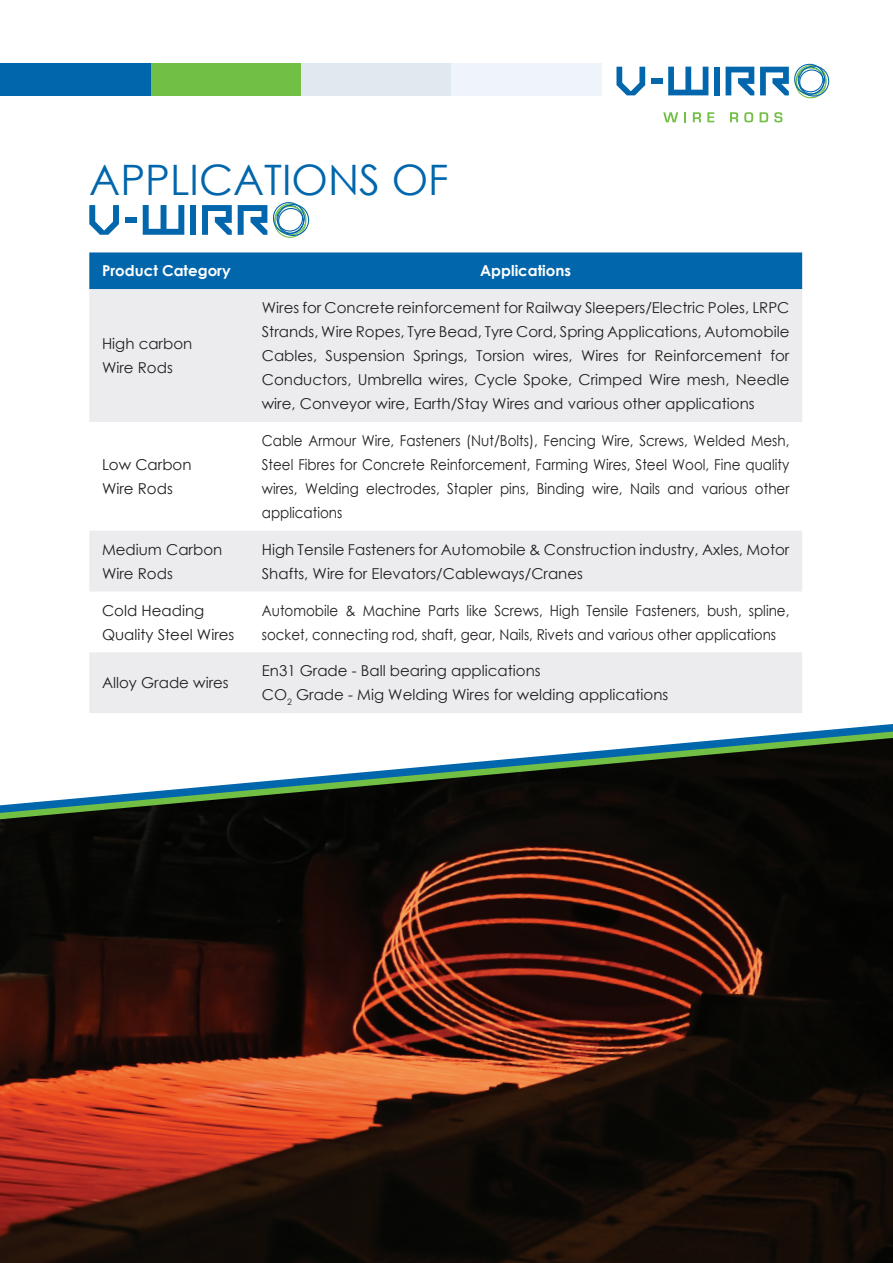
<style>
.page{position:relative;width:893px;height:1263px;background:#fff}
.page>*{position:absolute;margin:0;border:0;box-sizing:border-box;transform-origin:0 0}
.t1{font:42px "Century Gothic";color:#0166ac}
.t2{font:15px/24px "Century Gothic";color:#231f20}
.t3{font:15px/24px "Century Gothic";color:#231f20;text-align:justify;scale:.9 1}
.t4{font:700 15px "Century Gothic";color:#fff}
</style>
<div class="page">
<img style="left:0;top:738px;width:893px;height:525px">
<div style="left:0;top:64px;width:150px;height:32px;background:#0166ac"></div>
<div style="left:151px;top:64px;width:150px;height:32px;background:#71bf44"></div>
<div style="left:301px;top:64px;width:150px;height:32px;background:#e0e9f0"></div>
<div style="left:451px;top:64px;width:150px;height:32px;background:#eff4fa"></div>
<svg style="left:663px;top:112px;width:15px;height:10px"></svg>
<svg style="left:684px;top:112px;width:2px;height:10px"></svg>
<svg style="left:693px;top:112px;width:8px;height:10px"></svg>
<svg style="left:707px;top:112px;width:7px;height:10px"></svg>
<svg style="left:730px;top:112px;width:8px;height:10px"></svg>
<svg style="left:744px;top:112px;width:9px;height:10px"></svg>
<svg style="left:760px;top:112px;width:8px;height:10px"></svg>
<svg style="left:774px;top:112px;width:8px;height:10px"></svg>
<div style="left:651px;top:78px;width:11px;height:6px;background:#0166ac"></div>
<div style="left:714px;top:67px;width:6px;height:28px;background:#0166ac"></div>
<svg style="left:760px;top:63px;width:69px;height:35px"></svg>
<svg style="left:726px;top:67px;width:28px;height:28px"></svg>
<svg style="left:668px;top:67px;width:40px;height:28px"></svg>
<svg style="left:616px;top:67px;width:29px;height:28px"></svg>
<div style="left:89px;top:252px;width:713px;height:37px;background:#0166ac"></div>
<svg style="left:89px;top:289px;width:713px;height:424px;fill:#ececee"></svg>
<div style="left:125px;top:217px;width:12px;height:6px;background:#0166ac"></div>
<div style="left:190px;top:205px;width:6px;height:30px;background:#0166ac"></div>
<svg style="left:238px;top:202px;width:71px;height:36px"></svg>
<svg style="left:202px;top:205px;width:30px;height:30px"></svg>
<svg style="left:143px;top:205px;width:41px;height:30px"></svg>
<svg style="left:89px;top:205px;width:30px;height:30px"></svg>
<p class="t1" style="left:89px;top:150px;width:361px">APPLICATIONS OF</p>
<p class="t4" style="left:102px;top:260px;width:130px">Product Category</p>
<p class="t4" style="left:480px;top:260px;width:92px">Applications</p>
<p class="t2" style="left:102px;top:332px;width:92px">High carbon<br>Wire Rods</p>
<p class="t2" style="left:102px;top:452px;width:91px">Low Carbon<br>Wire Rods</p>
<p class="t2" style="left:262px;top:296px;width:529px;text-align:justify">Wires for Concrete reinforcement for Railway Sleepers/Electric Poles, LRPC Strands, Wire Ropes, Tyre Bead, Tyre Cord, Spring Applications, Automobile Cables, Suspension Springs, Torsion wires, Wires for Reinforcement for Conductors, Umbrella wires, Cycle Spoke, Crimped Wire mesh, Needle wire, Conveyor wire, Earth/Stay Wires and various other applications</p>
<p class="t3" style="left:262px;top:428px;width:588px">Cable Armour Wire, Fasteners (Nut/Bolts), Fencing Wire, Screws, Welded Mesh, Steel Fibres for Concrete Reinforcement, Farming Wires, Steel Wool, Fine quality wires, Welding electrodes, Stapler pins, Binding wire, Nails and various other applications</p>
<p class="t2" style="left:102px;top:537px;width:122px">Medium Carbon<br>Wire Rods</p>
<p class="t2" style="left:262px;top:537px;width:529px">High Tensile Fasteners for Automobile &amp; Construction industry, Axles, Motor<br>Shafts, Wire for Elevators/Cableways/Cranes</p>
<p class="t2" style="left:102px;top:598px;width:134px">Cold Heading<br>Quality Steel Wires</p>
<p class="t3" style="left:262px;top:598px;width:588px">Automobile &amp; Machine Parts like Screws, High Tensile Fasteners, bush, spline, socket, connecting rod, shaft, gear, Nails, Rivets and various other applications</p>
<p class="t2" style="left:102px;top:671px;width:128px">Alloy Grade wires</p>
<p class="t2" style="left:262px;top:659px;width:280px">En31 Grade - Ball bearing applications</p>
<p class="t2" style="left:262px;top:683px;width:408px">CO<sub>2</sub> Grade - Mig Welding Wires for welding applications</p>
</div>
